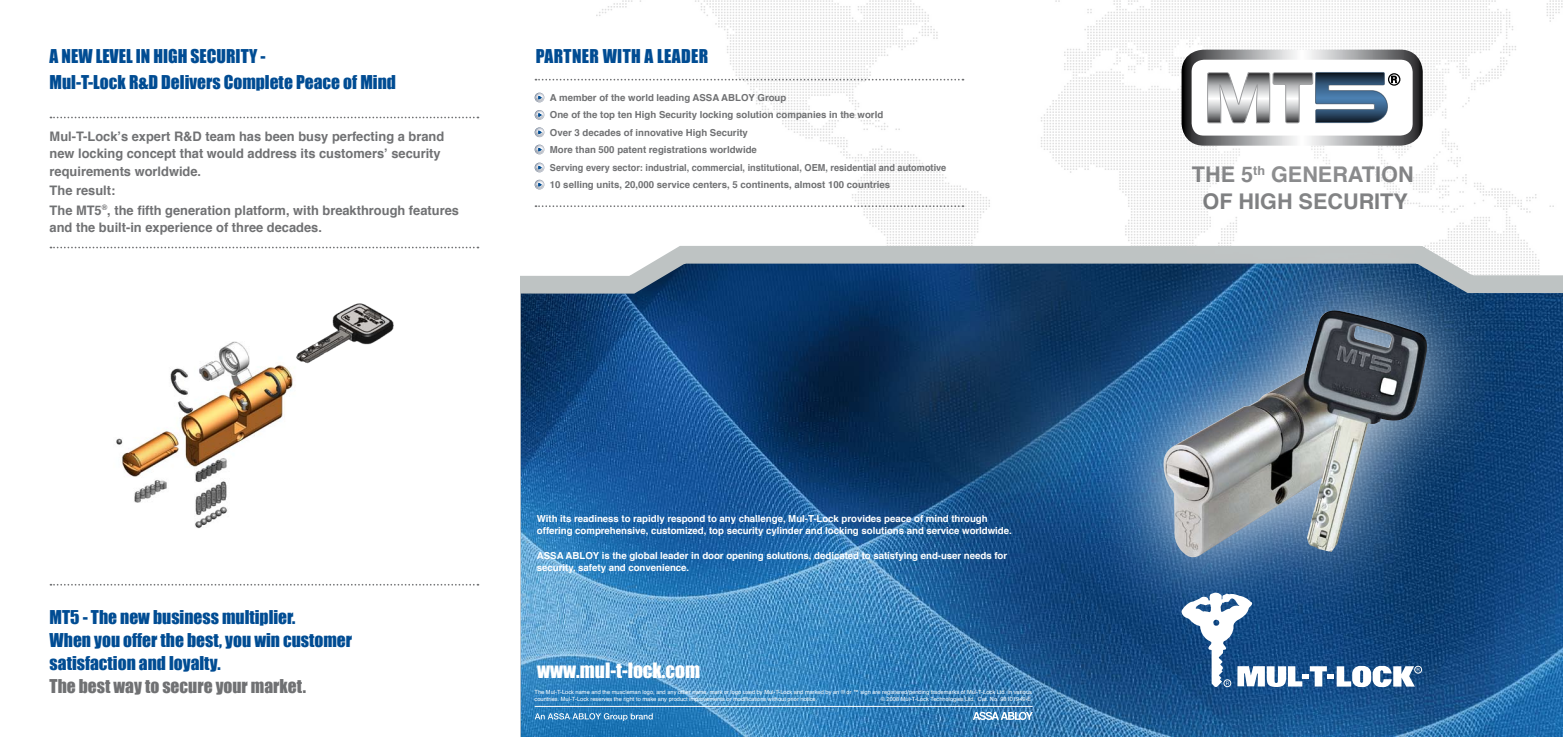
<style>
.page{position:relative;width:1563px;height:737px;background:#fff}
.page>*{position:absolute;margin:0;border:0;box-sizing:border-box;transform-origin:0 0}
.t1{font:700 21.61px/26.7px "Helvetica";color:#707173}
.t2{font:19.43px "Impact";color:#fff}
.t3{font:17.5px/22.8px "Impact";color:#004c93}
.t4{font:17.5px "Impact";color:#707173}
.t5{font:17.5px "Impact";letter-spacing:.02em;color:#004c93}
.t6{font:700 13.12px/17.5px "Helvetica";color:#707173}
.t7{font:700 12.6px "Helvetica";color:#707173}
.t8{font:700 9.71px/12.3px "Helvetica";letter-spacing:-.005em;color:#fff}
.t9{font:700 9.62px/17.5px "Helvetica";color:#707173}
.t10{font:5.69px/7.4px "Helvetica";color:#fff;text-align:right}
</style>
<div class="page">
<img style="left:596px;top:0;width:394px;height:236px">
<svg style="left:521px;top:237px;width:1042px;height:500px;background:#2b6498"></svg>
<svg style="left:973px;top:711px;width:60px;height:9px"></svg>
<svg style="left:535px;top:713px;width:118px;height:8px"></svg>
<hr style="left:535px;top:706px;width:497px;height:1px;background:#fff">
<svg style="left:50px;top:584px;width:428px;height:1px"></svg>
<svg style="left:50px;top:117px;width:428px;height:1px"></svg>
<svg style="left:50px;top:247px;width:428px;height:1px"></svg>
<div style="left:1033px;top:0;width:530px;height:313px;background:#fff;opacity:.7"></div>
<div style="left:1186px;top:55px;width:231px;height:86px;background:#fff;border-radius:17px"></div>
<div style="left:1181px;top:50px;width:241px;height:96px;border:10px solid #fff;border-radius:17px"></div>
<div style="left:1388px;top:73px;width:12px;height:13px;border:1px solid #000;border-radius:50%"></div>
<svg style="left:1206px;top:0;width:192px;height:124px"></svg>
<div style="left:1080px;top:227px;width:471px;height:439px;background:#fff;opacity:.9"></div>
<img style="left:1162px;top:310px;width:268px;height:251px">
<svg style="left:535px;top:205px;width:428px;height:2px"></svg>
<svg style="left:535px;top:79px;width:428px;height:2px"></svg>
<svg style="left:535px;top:93px;width:9px;height:9px"></svg>
<svg style="left:535px;top:110px;width:9px;height:10px"></svg>
<svg style="left:535px;top:127px;width:9px;height:10px"></svg>
<svg style="left:535px;top:145px;width:9px;height:9px"></svg>
<svg style="left:535px;top:163px;width:9px;height:9px"></svg>
<svg style="left:535px;top:180px;width:9px;height:9px"></svg>
<img style="left:116px;top:341px;width:175px;height:188px">
<img style="left:291px;top:303px;width:103px;height:85px">
<div style="left:1414px;top:666px;width:8px;height:7px;border:1px solid #fff;border-radius:50%"></div>
<svg style="left:1181px;top:592px;width:238px;height:95px"></svg>
<h3 class="t3" style="left:50px;top:45px;width:218px">A NEW LEVEL IN HIGH SECURITY -</h3>
<h3 class="t3" style="left:50px;top:70px;width:348px">Mul -T- Lock D&amp;R Delivers Complete Peace of Mind</h3>
<h3 class="t6" style="left:50px;top:127px;width:396px">Mul -T- Lock s’ expert R&amp;D team has been busy perfecting a brand new locking concept that would address its customers’ security requirements worldwide.</h3>
<h3 class="t6" style="left:50px;top:180px;width:411px;line-height:19.9px">The result:<br>The MT , <sup>®</sup>5 the fifth generation platform, with breakthrough features</h3>
<h3 class="t6" style="left:50px;top:219px;width:274px">and the built i n- experience of three decades.</h3>
<h3 class="t5" style="left:536px;top:43px;width:174px">PARTNER WITH A LEADER</h3>
<p class="t9" style="left:550px;top:89px;width:398px">A member of the world leading ASSA ABLOY Group<br>One of the top ten High Security locking solution companies in the world<br>Over 3 decades of innovative High Security<br>More than 500 patent registrations worldwide<br>Serving every sector: industrial, commercial, institutional, OEM, residential and automotive 10 selling units, 20,000 service centers 5, continents, almost 100 countries</p>
<h3 class="t3" style="left:50px;top:605px;width:304px">MT -5 The new business multiplier.<br>When you offer the best, you win customer satisfaction and loyalty.</h3>
<h3 class="t4" style="left:50px;top:672px;width:258px">The best way to secure your market.</h3>
<p class="t8" style="left:537px;top:512px;width:476px">With its readiness to rapidly respond to any challenge, Mul -T- Lock provides peace of mind through offering comprehensive, customized, top security cylinder and locking solutions and service worldwide.</p>
<p class="t8" style="left:537px;top:549px;width:472px">ASSA ABLOY is the global leader in door opening solutions, dedicated to satisfying end-user needs for security, safety and convenience.</p>
<h2 class="t2" style="left:537px;top:655px;width:164px">www.mul -t- lock.com</h2>
<p class="t10" style="left:535px;top:688px;width:499px">The Mul -T- Lock name and the muscleman logo, and any other name, mark or logo used by Mul -T- Lock and marked by an ® or ™ sign are registered/pending trademarks of Mul -T- Lock Ltd in. various<br>Cat. No. 98101949-E</p>
<p class="t10" style="left:535px;top:695px;width:284px">countries. Mul -T- Lock reserves the right to make any product improvements or modifications without prior notice.</p>
<p class="t10" style="left:881px;top:696px;width:95px">© 2008 Mul -T- Lock Technologies Ltd.</p>
<h1 class="t1" style="left:1271px;top:161px;width:144px">GENERATION</h1>
<h1 class="t1" style="left:1202px;top:161px;width:207px;text-indent:-11px">THE 5<br>OF HIGH SECURITY</h1>
<h3 class="t7" style="left:1253px;top:161px;width:13px">th</h3>
</div>
